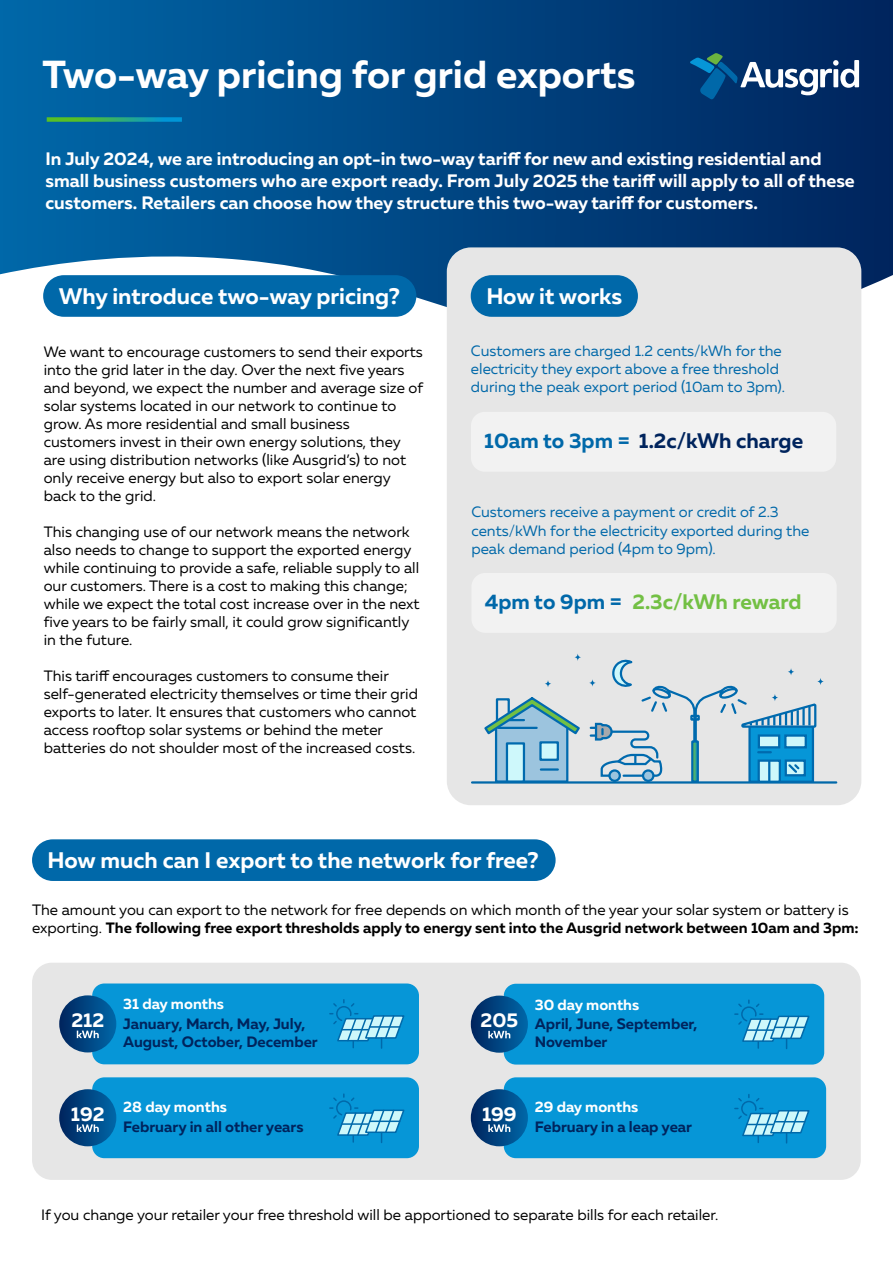
<style>
.page{position:relative;width:893px;height:1263px;background:#fff}
.page>*{position:absolute;margin:0;border:0;box-sizing:border-box;transform-origin:0 0}
.t1{font:700 39px "Muller";color:#fff}
.t2{font:700 22.5px "Muller";color:#fff}
.t3{font:700 21px "Muller";color:#00245d}
.t4{font:700 21px "Muller";color:#73c044}
.t5{font:700 19.95px "Muller";color:#fff}
.t6{font:700 18px/21.6px "Muller";color:#fff}
.t7{font:15px/18px "Muller";color:#000}
.t8{font:15px/18px "Muller";color:#0068a9}
.t9{font:700 15px/18px "Muller";color:#00245d}
.t10{font:700 15px "Muller";color:#fff}
.s1{color:#0068a9}
.s2{font-weight:700}
.s3{font-size:19.95px;color:#fff}
.s4{color:#fff}
</style>
<div class="page">
<div style="left:32px;top:963px;width:829px;height:217px;background:#e6e6e6;border-radius:20px"></div>
<svg style="left:0;top:1px;width:893px;height:316px;background:#084d88"></svg>
<div style="left:447px;top:247px;width:414px;height:558px;background:#e6e6e6;border-radius:24px"></div>
<svg style="left:689px;top:53px;width:170px;height:47px;background:#2f5a88"></svg>
<svg style="left:47px;top:117px;width:135px;height:5px"></svg>
<hr style="left:0;top:0;width:893px;height:1px;background:#606060">
<div style="left:43px;top:275px;width:373px;height:42px;background:#0068a9;border-radius:21px"></div>
<div style="left:471px;top:275px;width:167px;height:42px;background:#0068a9;border-radius:21px"></div>
<div style="left:471px;top:412px;width:365px;height:60px;background:#f2f2f2;border-radius:14px"></div>
<div style="left:471px;top:573px;width:366px;height:60px;background:#f2f2f2;border-radius:14px"></div>
<div style="left:32px;top:839px;width:524px;height:42px;background:#0068a9;border-radius:21px"></div>
<div style="left:92px;top:983px;width:327px;height:81px;background:#0696d7;border-radius:12px"></div>
<div style="left:59px;top:995px;width:57px;height:57px;background:linear-gradient(to right,#062860,#0065a7);border-radius:29px"></div>
<svg style="left:77px;top:1030px;width:22px;height:8px"></svg>
<hr style="left:472px;top:781px;width:364px;height:3px;background:#0068a9">
<div style="left:495px;top:727px;width:73px;height:56px;background:#9cc4de;border:2px solid #006aae"></div>
<div style="left:539px;top:741px;width:20px;height:20px;background:#cef8fb;border:2px solid #006aae"></div>
<div style="left:506px;top:742px;width:19px;height:41px;background:#cef8fb;border:2px solid #006aae"></div>
<hr style="left:541px;top:768px;width:17px;height:3px;background:#006aae">
<svg style="left:484px;top:697px;width:96px;height:39px"></svg>
<svg style="left:574px;top:654px;width:7px;height:7px"></svg>
<svg style="left:545px;top:680px;width:6px;height:7px"></svg>
<div style="left:758px;top:759px;width:23px;height:24px;background:#0069ad"></div>
<svg style="left:817px;top:678px;width:7px;height:7px"></svg>
<div style="left:691px;top:740px;width:8px;height:43px;border:2px solid #006aae"></div>
<svg style="left:591px;top:660px;width:226px;height:122px"></svg>
<div style="left:504px;top:984px;width:320px;height:80px;background:#0696d7;border-radius:12px"></div>
<svg style="left:471px;top:995px;width:57px;height:58px;background:#034985"></svg>
<svg style="left:488px;top:1031px;width:22px;height:7px"></svg>
<div style="left:92px;top:1077px;width:327px;height:81px;background:#0696d7;border-radius:12px"></div>
<div style="left:59px;top:1089px;width:57px;height:57px;background:linear-gradient(to right,#06285f,#0065a7);border-radius:29px"></div>
<svg style="left:77px;top:1124px;width:22px;height:8px"></svg>
<div style="left:504px;top:1077px;width:322px;height:81px;background:#0696d7;border-radius:12px"></div>
<div style="left:471px;top:1089px;width:57px;height:57px;background:linear-gradient(to right,#02255e,#0068a9);border-radius:29px"></div>
<svg style="left:488px;top:1124px;width:22px;height:8px"></svg>
<svg style="left:330px;top:1000px;width:75px;height:48px"></svg>
<svg style="left:330px;top:1094px;width:75px;height:48px"></svg>
<svg style="left:735px;top:1000px;width:75px;height:48px"></svg>
<svg style="left:735px;top:1094px;width:75px;height:49px"></svg>
<h1 class="t1" style="left:42px;top:50px;width:594px">Two-way pricing for grid exports</h1>
<p class="t6" style="left:45px;top:148px;width:811px">In July 2024, we are introducing an opt-in two-way tariff for new and existing residential and small business customers who are export ready. From July 2025 the tariff will apply to all of these customers. Retailers can choose how they structure this two-way tariff for customers.</p>
<h2 class="t2" style="left:59px;top:282px;width:343px">Why introduce two-way pricing?</h2>
<h2 class="t2" style="left:486px;top:282px;width:137px">How it works</h2>
<p class="t8" style="left:471px;top:342px;width:316px">Customers are charged 1.2 cents/kWh for the electricity they export above a free threshold during the peak export period (10am to 3pm).</p>
<h3 class="t3" style="left:484px;top:427px;width:320px"><span class="s1">10am to 3pm =</span> 1.2c/kWh charge</h3>
<p class="t7" style="left:44px;top:342px;width:381px">We want to encourage customers to send their exports into the grid later in the day. Over the next five years and beyond, we expect the number and average size of solar systems located in our network to continue to grow. As more residential and small business customers invest in their own energy solutions, they are using distribution networks (like Ausgrid’s) to not only receive energy but also to export solar energy back to the grid.</p>
<p class="t7" style="left:44px;top:522px;width:377px">This changing use of our network means the network also needs to change to support the exported energy while continuing to provide a safe, reliable supply to all our customers. There is a cost to making this change; while we expect the total cost increase over in the next five years to be fairly small, it could grow significantly in the future.</p>
<p class="t7" style="left:44px;top:666px;width:376px">This tariff encourages customers to consume their self-generated electricity themselves or time their grid exports to later. It ensures that customers who cannot access rooftop solar systems or behind the meter batteries do not shoulder most of the increased costs.</p>
<p class="t8" style="left:471px;top:503px;width:339px">Customers receive a payment or credit of 2.3 cents/kWh for the electricity exported during the peak demand period (4pm to 9pm).</p>
<h3 class="t4" style="left:485px;top:588px;width:318px"><span class="s1">4pm to 9pm =</span> 2.3c/kWh reward</h3>
<h2 class="t2" style="left:48px;top:846px;width:493px">How much can I export to the network for free?</h2>
<p class="t7" style="left:32px;top:901px;width:828px">The amount you can export to the network for free depends on which month of the year your solar system or battery is exporting. <span class="s2">The following free export thresholds apply to energy sent into the Ausgrid network between 10am and 3pm:</span></p>
<h3 class="t5" style="left:71px;top:1007px;width:34px">212</h3>
<p class="t10" style="left:123px;top:995px;width:102px">31 day months</p>
<p class="t9" style="left:123px;top:1015px;width:196px">January, March, May, July,<br>August, October, December</p>
<h3 class="t5" style="left:481px;top:1007px;width:39px">205</h3>
<p class="t10" style="left:535px;top:995px;width:106px">30 day months</p>
<p class="t9" style="left:535px;top:1015px;width:164px">April, June, September,<br>November</p>
<p class="t9" style="left:123px;top:1097px;width:182px;line-height:19.6px;text-indent:-52px"><span class="s3">192</span> <span class="s4">28 day months<br></span>February in all other years</p>
<p class="t9" style="left:535px;top:1097px;width:159px;line-height:19.6px;text-indent:-53px"><span class="s3">199</span> <span class="s4">29 day months<br></span>February in a leap year</p>
<p class="t7" style="left:41px;top:1205px;width:678px">If you change your retailer your free threshold will be apportioned to separate bills for each retailer.</p>
</div>
